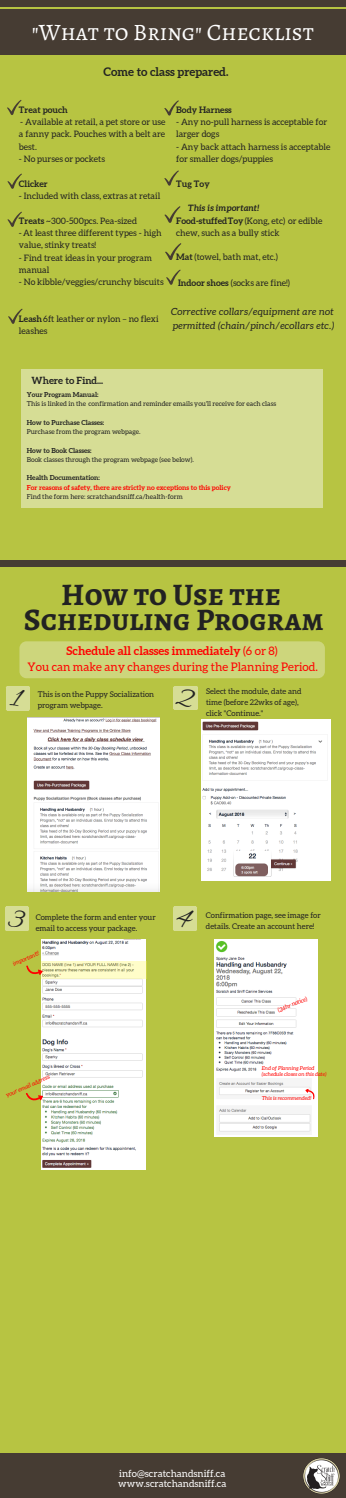
<style>
.page{position:relative;width:346px;height:1498px;background:#b7c442}
.page>*{position:absolute;margin:0;border:0;box-sizing:border-box;transform-origin:0 0}
.t1{font:700 31.4px/25.2px "Alegreya SC";color:#222;text-align:center}
.t2{font:23.56px "Alegreya SC";color:#fff}
.t3{font:11.76px/16.2px "Aleo";color:#ff0200;text-align:center}
.t4{font:700 11.76px "Aleo";color:#222}
.t5{font:italic 9.8px/13.5px "Aleo";letter-spacing:.03em;color:#222}
.t6{font:9.8px/10.2px "Aleo";color:#fff}
.t7{font:700 9.8px "Aleo";color:#222}
.t8{font:8.84px/12.3px "Aleo";color:#222}
.t9{font:700 8.84px "Aleo";color:#222}
.t10{font:7.84px/10.8px "Aleo";color:#222}
.t11{font:6.8px "Aleo";color:#222}
.t12{font:700 6.8px "Aleo";color:#222}
.t13{font:700 6.8px "Aleo";color:#ff0200}
.t14{font:italic 5.88px "Aleo";color:#ff0200}
.t15{font:italic 5.4px/5.7px "Aleo";color:#ff0200}
.s1{font-weight:700;font-style:italic}
.s2{font-weight:700}
</style>
<div class="page">
<div style="left:0;top:1453px;width:346px;height:45px;background:#463c33"></div>
<img style="left:303px;top:1458px;width:36px;height:35px">
<div style="left:303px;top:369px;width:19px;height:138px;background:#d6dd95"></div>
<div style="left:39px;top:369px;width:264px;height:138px;background:#d6dd95"></div>
<div style="left:21px;top:369px;width:18px;height:138px;background:#d6dd95"></div>
<div style="left:0;top:9px;width:346px;height:46px;background:#463c33"></div>
<div style="left:0;top:0;width:346px;height:7px;background:#463c33"></div>
<svg style="left:7px;top:100px;width:15px;height:15px"></svg>
<svg style="left:7px;top:173px;width:15px;height:16px"></svg>
<svg style="left:7px;top:212px;width:15px;height:15px"></svg>
<svg style="left:8px;top:309px;width:15px;height:15px"></svg>
<img style="left:28px;top:717px;width:132px;height:175px">
<img style="left:202px;top:719px;width:128px;height:162px">
<img style="left:42px;top:940px;width:104px;height:229px">
<svg style="left:44px;top:961px;width:103px;height:17px;background:#eeecb8"></svg>
<svg style="left:26px;top:961px;width:18px;height:17px"></svg>
<svg style="left:26px;top:1087px;width:18px;height:18px"></svg>
<img style="left:214px;top:939px;width:103px;height:197px">
<svg style="left:304px;top:1088px;width:12px;height:11px"></svg>
<svg style="left:164px;top:170px;width:15px;height:16px"></svg>
<svg style="left:164px;top:206px;width:16px;height:17px"></svg>
<svg style="left:165px;top:243px;width:16px;height:17px"></svg>
<svg style="left:164px;top:100px;width:15px;height:16px"></svg>
<svg style="left:166px;top:269px;width:14px;height:16px"></svg>
<div style="left:19px;top:641px;width:306px;height:37px;background:#cdd67c;border-radius:7px"></div>
<div style="left:0;top:560px;width:346px;height:7px;background:#463c33"></div>
<svg style="left:6px;top:686px;width:24px;height:24px"></svg>
<svg style="left:173px;top:686px;width:24px;height:24px"></svg>
<svg style="left:5px;top:906px;width:24px;height:24px"></svg>
<svg style="left:173px;top:906px;width:24px;height:24px"></svg>
<h2 class="t2" style="left:32px;top:16px;width:283px">"What to Bring" Checklist</h2>
<h3 class="t4" style="left:103px;top:65px;width:126px">Come to class prepared.</h3>
<p class="t9" style="left:176px;top:105px;width:57px">Body Harness</p>
<p class="t8" style="left:176px;top:116px;width:152px">- Any no-pull harness is acceptable for larger dogs</p>
<p class="t8" style="left:176px;top:140px;width:156px">- Any back attach harness is acceptable for smaller dogs/puppies</p>
<p class="t9" style="left:176px;top:178px;width:35px">Tug Toy</p>
<p class="t8" style="left:176px;top:202px;width:148px;text-indent:12px"><span class="s1">This is important!<br></span><span class="s2">Food-stuffedToy</span>(Kong, etc) or edible chew, such as a bully stick</p>
<p class="t8" style="left:176px;top:251px;width:103px"><span class="s2">Mat</span> (towel, bath mat, etc.)</p>
<p class="t9" style="left:19px;top:105px;width:50px">Treat pouch</p>
<p class="t8" style="left:19px;top:116px;width:148px;text-align:justify">- Available at retail, a pet store or use a fanny pack. Pouches with a belt are best.</p>
<p class="t8" style="left:19px;top:153px;width:88px">- No purses or pockets</p>
<p class="t9" style="left:19px;top:178px;width:30px">Clicker</p>
<p class="t8" style="left:19px;top:190px;width:143px">- Included with class, extras at retail</p>
<p class="t8" style="left:19px;top:214px;width:144px"><span class="s2">Treats</span> ~300-500pcs. Pea-sized<br>-At least three different types - high value, stinky treats!</p>
<p class="t8" style="left:19px;top:251px;width:134px">- Find treat ideas in your program manual</p>
<p class="t8" style="left:19px;top:276px;width:146px">- No kibble/veggies/crunchy biscuits</p>
<p class="t8" style="left:19px;top:313px;width:141px"><span class="s2">Leash</span>6ft leather or nylon – no flexi leashes</p>
<p class="t8" style="left:178px;top:277px;width:113px"><span class="s2">Indoor shoes</span> (socks are fine!)</p>
<p class="t5" style="left:171px;top:305px;width:164px">Corrective collars/equipment are not permitted (chain/pinch/ecollars etc.)</p>
<p class="t7" style="left:32px;top:375px;width:73px">Where to Find...</p>
<p class="t12" style="left:27px;top:390px;width:73px">Your Program Manual:</p>
<p class="t11" style="left:27px;top:400px;width:251px">This is linked in the confirmation and reminder emails you'll receive for each class</p>
<p class="t12" style="left:27px;top:418px;width:79px">How to Purchase Classes:</p>
<p class="t11" style="left:27px;top:428px;width:115px">Purchase from the program webpage.</p>
<p class="t12" style="left:27px;top:446px;width:66px">How to Book Classes:</p>
<p class="t11" style="left:27px;top:455px;width:168px">Book classes through the program webpage (see below).</p>
<p class="t12" style="left:27px;top:474px;width:74px">Health Documentation:</p>
<p class="t13" style="left:27px;top:483px;width:205px">For reasons of safety, there are strictly no exceptions to this policy</p>
<p class="t11" style="left:27px;top:493px;width:157px">Find the form here: scratchandsniff.ca/health-form</p>
<h1 class="t1" style="left:24px;top:582px;width:301px">How to Use the<br>Scheduling Program</h1>
<h3 class="t3" style="left:27px;top:643px;width:292px"><span class="s2">Schedule all classes immediately</span> (6 or 8)<br>You can make any changes during the Planning Period.</h3>
<p class="t10" style="left:38px;top:689px;width:118px">This is onthe Puppy Socialization program webpage.</p>
<p class="t10" style="left:206px;top:686px;width:97px">Select the module, date and time (before 22wks of age), click "Continue."</p>
<p class="t10" style="left:36px;top:911px;width:121px">Complete the form and enter your email to access your package.</p>
<p class="t10" style="left:206px;top:909px;width:116px">Confirmation page, see image for details. Create an account here!</p>
<p class="t14" style="left:12px;top:960px;width:28px;rotate:-23deg">important!</p>
<p class="t14" style="left:5px;top:1092px;width:49px;rotate:-23deg">your email address</p>
<p class="t14" style="left:276px;top:1007px;width:33px;rotate:-23deg">(24hr notice)</p>
<p class="t15" style="left:262px;top:1065px;width:66px">End of Planning Period (schedule closes on this date)</p>
<p class="t15" style="left:262px;top:1095px;width:51px">This is recommended!</p>
<p class="t6" style="left:118px;top:1468px;width:109px">info@scratchandsniff.ca www.scratchandsniff.ca</p>
</div>
